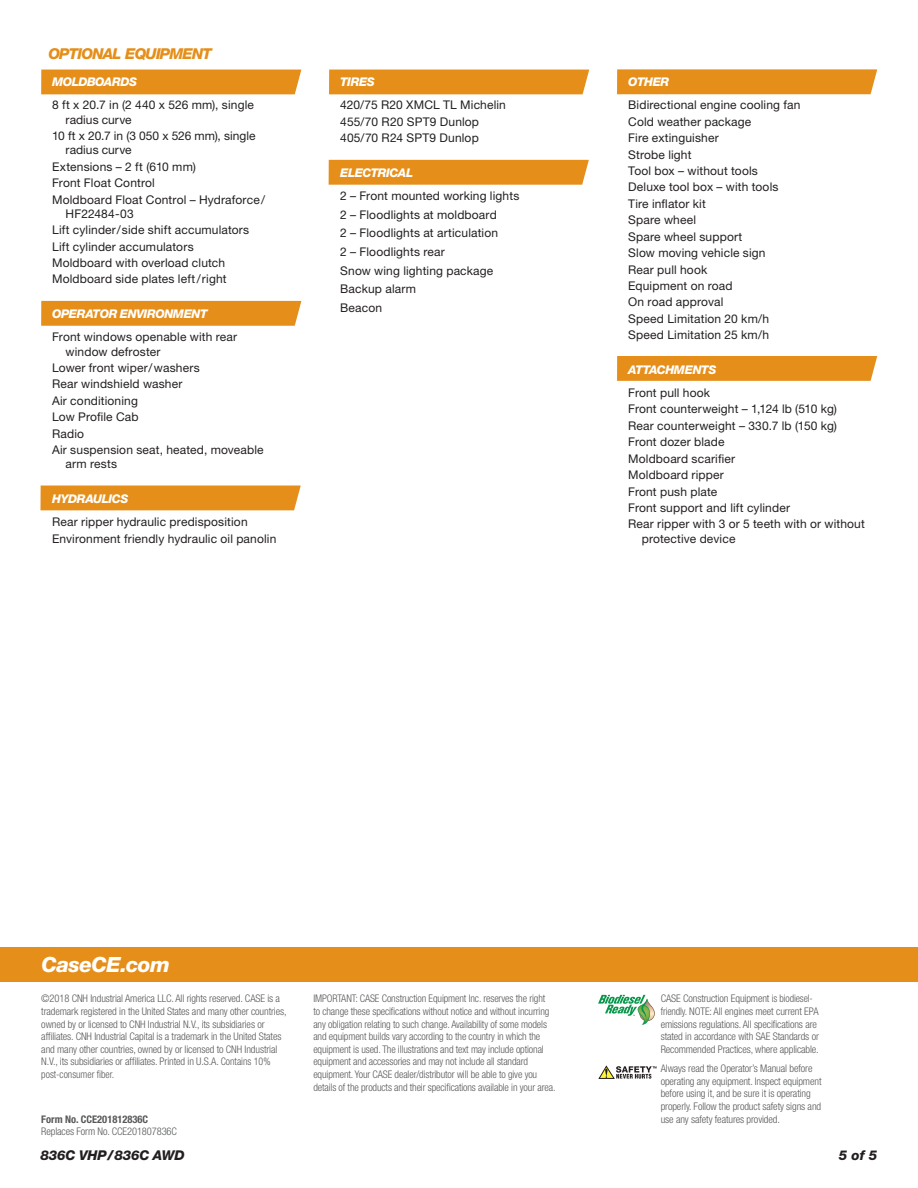
<style>
.page{position:relative;width:918px;height:1188px;background:#fff}
.page>*{position:absolute;margin:0;border:0;box-sizing:border-box;transform-origin:0 0}
.Callout_Side_bar_Tit{font:italic 800 21px "Helvetica Neue LT Std";letter-spacing:-.025em;color:#fff}
.Beat_Major_Headers{font:italic 800 15px "Helvetica Neue LT Std";letter-spacing:-.05em;color:#e58e19}
.t1{font:italic 800 13.5px "Helvetica Neue LT Std";letter-spacing:-.015em;color:#231f20}
.Flush_left_-_indent{font:12px/14.2px "Helvetica Neue LT Std";letter-spacing:.01em;color:#231f20}
.Flush_Left_Indent_Su{font:italic 800 12px "Helvetica Neue LT Std";letter-spacing:-.03em;color:#fff}
.Flush_left_-_indent-2{font:italic 800 12px "Helvetica Neue LT Std";letter-spacing:-.03em;color:#fff}
.t2{font:300 condensed 10.5px/12.6px "Helvetica Neue LT Std";letter-spacing:-.01em;color:#57585a}
.s1{font-weight:700}
</style>
<div class="page">
<div style="left:41px;top:70px;width:260px;height:24px;background:#e58e19"></div>
<div style="left:329px;top:70px;width:260px;height:24px;background:#e58e19"></div>
<div style="left:328px;top:160px;width:261px;height:25px;background:#e58e19"></div>
<div style="left:617px;top:69px;width:260px;height:25px;background:#e58e19"></div>
<div style="left:40px;top:486px;width:261px;height:24px;background:#e58e19"></div>
<div style="left:41px;top:301px;width:260px;height:25px;background:#e58e19"></div>
<div style="left:617px;top:356px;width:260px;height:25px;background:#e58e19"></div>
<div style="left:0;top:947px;width:918px;height:35px;background:#e58e19"></div>
<svg style="left:598px;top:995px;width:57px;height:30px"></svg>
<svg style="left:599px;top:1066px;width:57px;height:13px"></svg>
<p class="Beat_Major_Headers" style="left:48px;top:44px;width:165px">OPTIONAL EQUIPMENT</p>
<p class="Flush_Left_Indent_Su" style="left:52px;top:75px;width:87px">MOLDBOARDS</p>
<p class="Flush_left_-_indent" style="left:66px;top:98px;width:190px;text-indent:-14px">8 ft x 20.7 in (2 440 x 526 mm), single radius curve</p>
<p class="Flush_left_-_indent" style="left:66px;top:129px;width:191px;text-indent:-14px">10 ft x 20.7 in (3 050 x 526 mm), single radius curve</p>
<p class="Flush_left_-_indent" style="left:52px;top:159px;width:145px">Extensions – 2 ft (610 mm)</p>
<p class="Flush_left_-_indent" style="left:52px;top:176px;width:104px">Front Float Control</p>
<p class="Flush_left_-_indent" style="left:66px;top:192px;width:201px;text-indent:-14px">Moldboard Float Control – Hydraforce/<br>HF22484-03</p>
<p class="Flush_left_-_indent" style="left:52px;top:223px;width:199px">Lift cylinder/side shift accumulators</p>
<p class="Flush_left_-_indent" style="left:52px;top:239px;width:143px">Lift cylinder accumulators</p>
<p class="Flush_left_-_indent" style="left:52px;top:255px;width:175px">Moldboard with overload clutch</p>
<p class="Flush_left_-_indent" style="left:52px;top:272px;width:176px">Moldboard side plates left /right</p>
<p class="Flush_Left_Indent_Su" style="left:52px;top:307px;width:157px">OPERATOR ENVIRONMENT</p>
<p class="Flush_left_-_indent" style="left:66px;top:330px;width:173px;text-indent:-14px">Front windows openable with rear window defroster</p>
<p class="Flush_left_-_indent" style="left:52px;top:360px;width:149px">Lower front wiper/washers</p>
<p class="Flush_left_-_indent" style="left:52px;top:377px;width:132px">Rear windshield washer</p>
<p class="Flush_left_-_indent" style="left:52px;top:393px;width:87px">Air conditioning</p>
<p class="Flush_left_-_indent" style="left:52px;top:410px;width:88px">Low Profile Cab</p>
<p class="Flush_left_-_indent" style="left:52px;top:426px;width:33px">Radio</p>
<p class="Flush_left_-_indent" style="left:66px;top:442px;width:200px;text-indent:-14px">Air suspension seat, heated, moveable arm rests</p>
<p class="Flush_Left_Indent_Su" style="left:52px;top:492px;width:78px">HYDRAULICS</p>
<p class="Flush_left_-_indent" style="left:52px;top:515px;width:197px">Rear ripper hydraulic predisposition</p>
<p class="Flush_left_-_indent" style="left:52px;top:531px;width:226px">Environment friendly hydraulic oil panolin</p>
<p class="Flush_left_-_indent-2" style="left:340px;top:75px;width:36px">TIRES</p>
<p class="Flush_left_-_indent" style="left:340px;top:98px;width:167px">420/75 R20 XMCL TL Michelin</p>
<p class="Flush_left_-_indent" style="left:340px;top:114px;width:140px">455/70 R20 SPT9 Dunlop</p>
<p class="Flush_left_-_indent" style="left:340px;top:131px;width:140px">405/70 R24 SPT9 Dunlop</p>
<p class="Flush_Left_Indent_Su" style="left:340px;top:165px;width:74px">ELECTRICAL</p>
<p class="Flush_left_-_indent" style="left:340px;top:189px;width:181px">2 – Front mounted working lights</p>
<p class="Flush_left_-_indent" style="left:340px;top:207px;width:158px">2 – Floodlights at moldboard</p>
<p class="Flush_left_-_indent" style="left:340px;top:226px;width:159px">2 – Floodlights at articulation</p>
<p class="Flush_left_-_indent" style="left:340px;top:245px;width:106px">2 – Floodlights rear</p>
<p class="Flush_left_-_indent" style="left:340px;top:263px;width:155px">Snow wing lighting package</p>
<p class="Flush_left_-_indent" style="left:340px;top:282px;width:77px">Backup alarm</p>
<p class="Flush_left_-_indent" style="left:340px;top:301px;width:44px">Beacon</p>
<p class="Flush_Left_Indent_Su" style="left:628px;top:75px;width:42px">OTHER</p>
<p class="Flush_left_-_indent" style="left:628px;top:98px;width:174px">Bidirectional engine cooling fan</p>
<p class="Flush_left_-_indent" style="left:628px;top:114px;width:125px">Cold weather package</p>
<p class="Flush_left_-_indent" style="left:628px;top:131px;width:92px">Fire extinguisher</p>
<p class="Flush_left_-_indent" style="left:628px;top:147px;width:65px">Strobe light</p>
<p class="Flush_left_-_indent" style="left:628px;top:163px;width:131px">Tool box – without tools</p>
<p class="Flush_left_-_indent" style="left:628px;top:180px;width:152px">Deluxe tool box – with tools</p>
<p class="Flush_left_-_indent" style="left:628px;top:196px;width:79px">Tire inflator kit</p>
<p class="Flush_left_-_indent" style="left:628px;top:213px;width:69px">Spare wheel</p>
<p class="Flush_left_-_indent" style="left:628px;top:229px;width:116px">Spare wheel support</p>
<p class="Flush_left_-_indent" style="left:628px;top:246px;width:139px">Slow moving vehicle sign</p>
<p class="Flush_left_-_indent" style="left:628px;top:262px;width:81px">Rear pull hook</p>
<p class="Flush_left_-_indent" style="left:628px;top:278px;width:106px">Equipment on road</p>
<p class="Flush_left_-_indent" style="left:628px;top:295px;width:97px">On road approval</p>
<p class="Flush_left_-_indent" style="left:628px;top:311px;width:142px">Speed Limitation 20 km/h</p>
<p class="Flush_left_-_indent" style="left:628px;top:328px;width:142px">Speed Limitation 25 km/h</p>
<p class="Flush_Left_Indent_Su" style="left:628px;top:362px;width:90px">ATTACHMENTS</p>
<p class="Flush_left_-_indent" style="left:628px;top:385px;width:83px">Front pull hook</p>
<p class="Flush_left_-_indent" style="left:628px;top:402px;width:210px">Front counterweight – 1,124 lb (510 kg)</p>
<p class="Flush_left_-_indent" style="left:628px;top:418px;width:210px">Rear counterweight – 330.7 lb (150 kg)</p>
<p class="Flush_left_-_indent" style="left:628px;top:435px;width:98px">Front dozer blade</p>
<p class="Flush_left_-_indent" style="left:628px;top:451px;width:108px">Moldboard scarifier</p>
<p class="Flush_left_-_indent" style="left:628px;top:468px;width:97px">Moldboard ripper</p>
<p class="Flush_left_-_indent" style="left:628px;top:484px;width:91px">Front push plate</p>
<p class="Flush_left_-_indent" style="left:628px;top:500px;width:163px">Front support and lift cylinder</p>
<p class="Flush_left_-_indent" style="left:642px;top:517px;width:225px;text-indent:-14px">Rear ripper with 3 or 5 teeth with or without protective device</p>
<p class="Callout_Side_bar_Tit" style="left:42px;top:952px;width:130px">CaseCE.com</p>
<p class="t2" style="left:41px;top:992px;width:247px">©2018 CNH Industrial America LLC. All rights reserved. CASE is a trademark registered in the United States and many other countries, owned by or licensed to CNH Industrial N.V., its subsidiaries or affiliates. CNH Industrial Capital is a trademark in the United States and many other countries, owned by or licensed to CNH Industrial N.V., its subsidiaries or affiliates. Printed in U.S.A. Contains 10% post-consumer fiber.</p>
<p class="t2" style="left:313px;top:992px;width:244px">IMPORTANT: CASE Construction Equipment Inc. reserves the right<br>to change these specifications without notice and without incurring any obligation relating to such change. Availability of some models and equipment builds vary according to the country in which the equipment is used. The illustrations and text may include optional equipment and accessories and may not include all standard equipment. Your CASE dealer/distributor will be able to give you details of the products and their specifications available in your area.</p>
<p class="t2" style="left:661px;top:992px;width:160px">CASE Construction Equipment is biodiesel&shy;friendly. NOTE: All engines meet current EPA emissions regulations. All specifications are stated in accordance with SAE Standards or Recommended Practices, where applicable.</p>
<p class="t2" style="left:661px;top:1062px;width:162px">Always read the Operator’s Manual before operating any equipment. Inspect equipment before using it, and be sure it is operating properly. Follow the product safety signs and use any safety features provided.</p>
<p class="t2" style="left:41px;top:1112px;width:137px"><span class="s1">Form No. CCE201812836C<br></span>Replaces Form No. CCE201807836C</p>
<p class="t1" style="left:40px;top:1147px;width:146px">836C VHP/836C AWD</p>
<p class="t1" style="left:839px;top:1147px;width:40px">5 of 5</p>
</div>
